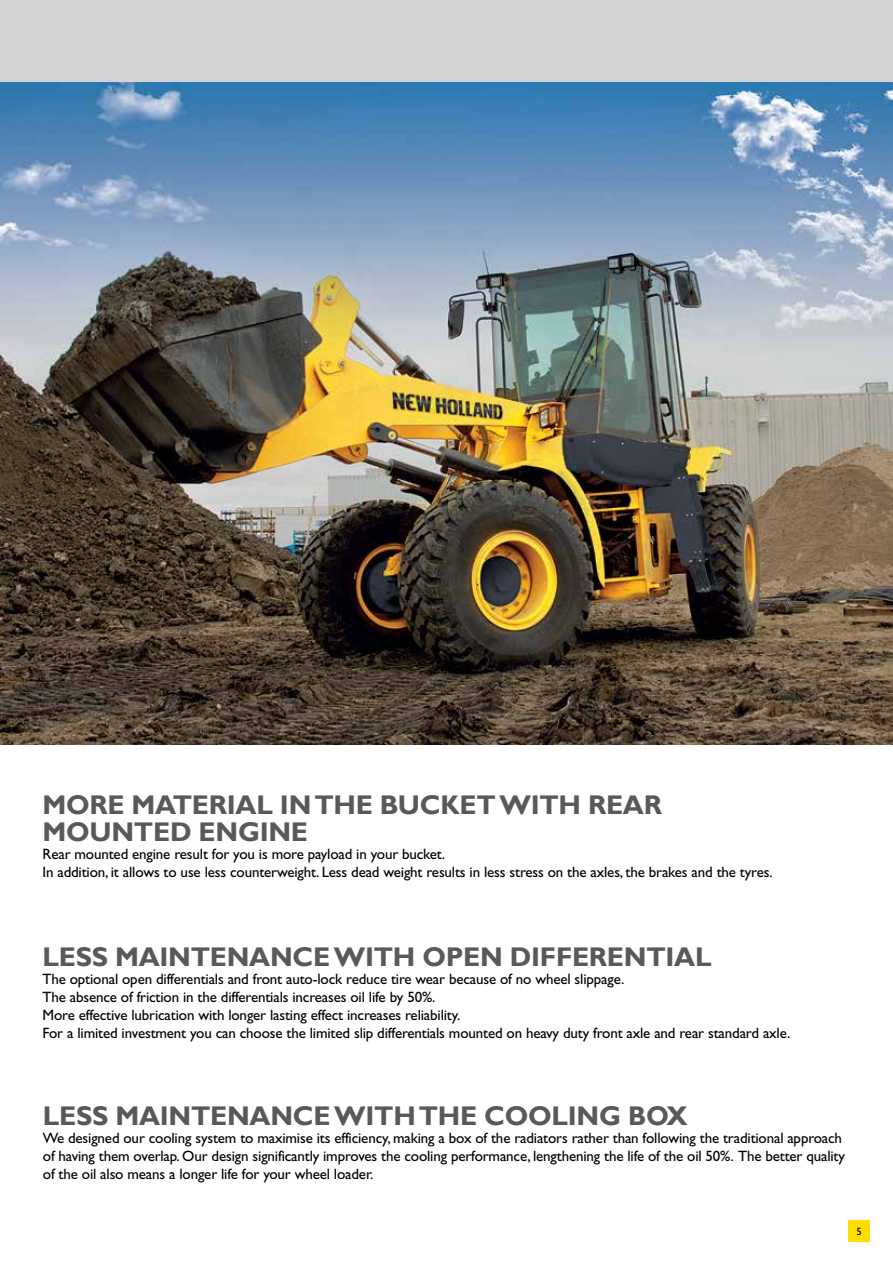
<style>
.page{position:relative;width:893px;height:1263px;background:#fff}
.page>*{position:absolute;margin:0;border:0;box-sizing:border-box;transform-origin:0 0}
.t1{font:700 27px "Gill Sans";letter-spacing:-.01em;color:#58595b}
.t2{font:15px/18px "Gill Sans";letter-spacing:-.01em;color:#000}
.t3{font:10.5px "Gill Sans";color:#000}
</style>
<div class="page">
<div style="left:0;top:0;width:893px;height:94px;background:#d1d3d4"></div>
<div style="left:848px;top:1220px;width:22px;height:22px;background:#fd0"></div>
<img style="left:0;top:83px;width:893px;height:662px">
<h1 class="t1" style="left:43px;top:788px;width:21px">MORE</h1>
<h1 class="t1" style="left:132px;top:788px;width:77px">MATERIAL</h1>
<h1 class="t1" style="left:280px;top:788px;width:120px">IN THE BUC</h1>
<h1 class="t1" style="left:440px;top:788px;width:167px">KET WITH REAR</h1>
<h1 class="t1" style="left:43px;top:815px;width:23px">MOUN</h1>
<h1 class="t1" style="left:134px;top:815px;width:84px">TED ENGINE</h1>
<p class="t2" style="left:43px;top:845px;width:732px">Rear mounted engine result for you is more payload in your bucket.<br>In addition, it allows to use less counterweight. Less dead weight results in less stress on the axles, the brakes and the tyres.</p>
<h1 class="t1" style="left:43px;top:940px;width:17px">LESS</h1>
<h1 class="t1" style="left:115px;top:940px;width:19px">MAIN</h1>
<h1 class="t1" style="left:191px;top:940px;width:80px">TenANCE</h1>
<h1 class="t1" style="left:334px;top:940px;width:109px">WITHOPEN</h1>
<h1 class="t1" style="left:510px;top:940px;width:18px">DIFFEREN</h1>
<h1 class="t1" style="left:646px;top:940px;width:35px">TIAL</h1>
<p class="t2" style="left:43px;top:969px;width:749px">The optional open differentials and front auto-lock reduce tire wear because of no wheel slippage.<br>The absence of friction in the differentials increases oil life by 50%.<br>More effective lubrication with longer lasting effect increases reliability.<br>For a limited investment you can choose the limited slip differentials mounted on heavy duty front axle and rear standard axle.</p>
<h1 class="t1" style="left:43px;top:1100px;width:17px">LESS</h1>
<h1 class="t1" style="left:115px;top:1100px;width:19px">MAIN</h1>
<h1 class="t1" style="left:191px;top:1100px;width:40px">TENANCE</h1>
<h1 class="t1" style="left:334px;top:1100px;width:171px">WITH THE COOLING</h1>
<h1 class="t1" style="left:628px;top:1100px;width:21px">BOX</h1>
<p class="t2" style="left:43px;top:1129px;width:804px">We designed our cooling system to maximise its efficiency, making a box of the radiators rather than following the traditional approach of having them overlap. Our design significantly improves the cooling performance, lengthening the life of the oil 50%. The better quality of the oil also means a longer life for your wheel loader.</p>
<p class="t3" style="left:856px;top:1225px;width:7px">5</p>
</div>
